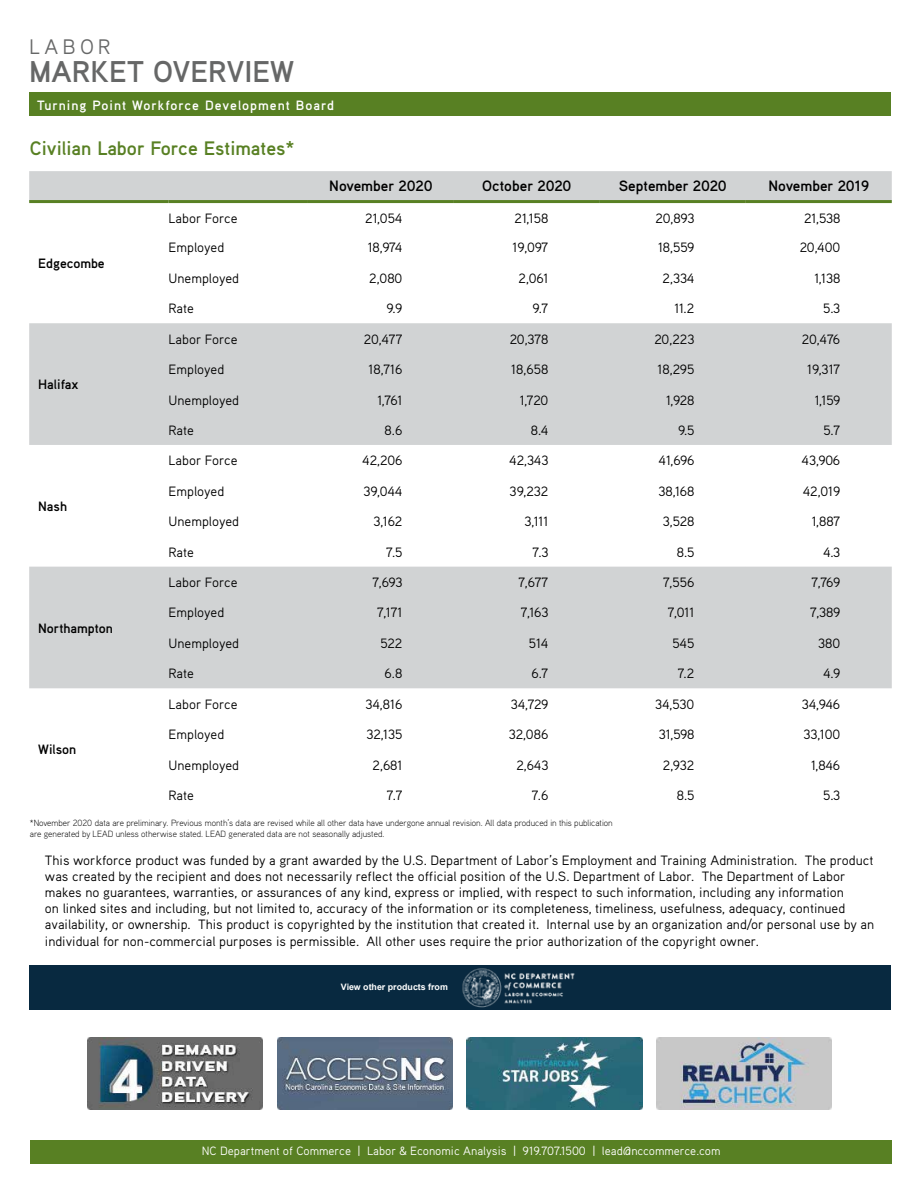
<style>
.page{position:relative;width:918px;height:1188px;background:#fff}
.page>*{position:absolute;margin:0;border:0;box-sizing:border-box;transform-origin:0 0}
.t1{font:700 30px "Aaux Pro OT";color:#666767}
.t2{font:21px "Aaux Pro OT";letter-spacing:.2em;color:#666767}
.t3{font:700 19.5px "Aaux Pro OT";color:#588023}
.t4{font:700 15px "Aaux Pro OT";color:#000}
.t5{font:13.5px/16.2px "Aaux Pro OT";color:#000}
.t6{font:700 13.5px "Aaux Pro OT";letter-spacing:.075em;color:#fff}
.t7{font:700 13.5px "Aaux Pro OT";color:#000}
.t8{font:12px "Aaux Pro OT";color:#fff}
.t9{font:300 9px/10.8px "Aaux Pro OT";color:#000}
.t10{font:700 8.85px "Arial";color:#fff}
</style>
<div class="page">
<div style="left:29px;top:93px;width:862px;height:23px;background:#588023"></div>
<svg style="left:29px;top:171px;width:863px;height:517px;fill:#d1d3d4"></svg>
<hr style="left:308px;top:200px;width:146px;height:3px;background:#588023">
<hr style="left:454px;top:200px;width:146px;height:3px;background:#588023">
<hr style="left:600px;top:200px;width:146px;height:3px;background:#588023">
<hr style="left:746px;top:200px;width:146px;height:3px;background:#588023">
<hr style="left:29px;top:200px;width:140px;height:3px;background:#588023">
<hr style="left:169px;top:200px;width:139px;height:3px;background:#588023">
<div style="left:31px;top:1140px;width:861px;height:23px;background:#588023"></div>
<div style="left:29px;top:965px;width:861px;height:45px;background:#082940"></div>
<img style="left:462px;top:968px;width:113px;height:40px">
<img style="left:467px;top:1038px;width:175px;height:71px">
<img style="left:88px;top:1038px;width:175px;height:71px">
<img style="left:277px;top:1038px;width:175px;height:71px">
<img style="left:657px;top:1038px;width:175px;height:71px">
<h2 class="t2" style="left:29px;top:33px;width:83px">LABOR</h2>
<h1 class="t1" style="left:29px;top:53px;width:267px">MARKET OVERVIEW</h1>
<p class="t6" style="left:37px;top:96px;width:298px">Turning Point Workforce Development Board</p>
<h3 class="t3" style="left:30px;top:136px;width:266px">Civilian Labor Force Estimates*</h3>
<p class="t4" style="left:329px;top:177px;width:105px">November 2020</p>
<p class="t4" style="left:482px;top:177px;width:91px">October 2020</p>
<p class="t4" style="left:619px;top:177px;width:110px">September 2020</p>
<p class="t4" style="left:768px;top:177px;width:102px">November 2019</p>
<p class="t7" style="left:38px;top:255px;width:68px">Edgecombe</p>
<p class="t7" style="left:38px;top:376px;width:42px">Halifax</p>
<p class="t7" style="left:38px;top:498px;width:30px">Nash</p>
<p class="t7" style="left:38px;top:619px;width:76px">Northampton</p>
<p class="t7" style="left:38px;top:741px;width:40px">Wilson</p>
<p class="t5" style="left:169px;top:210px;width:70px">Labor Force</p>
<p class="t5" style="left:365px;top:210px;width:39px">21,054</p>
<p class="t5" style="left:515px;top:210px;width:35px">21,158</p>
<p class="t5" style="left:656px;top:210px;width:40px">20,893</p>
<p class="t5" style="left:804px;top:210px;width:38px">21,538</p>
<p class="t5" style="left:169px;top:239px;width:57px">Employed</p>
<p class="t5" style="left:368px;top:239px;width:36px">18,974</p>
<p class="t5" style="left:513px;top:239px;width:37px">19,097</p>
<p class="t5" style="left:658px;top:239px;width:38px">18,559</p>
<p class="t5" style="left:800px;top:239px;width:42px">20,400</p>
<p class="t5" style="left:169px;top:270px;width:72px">Unemployed</p>
<p class="t5" style="left:369px;top:270px;width:35px">2,080</p>
<p class="t5" style="left:519px;top:270px;width:31px">2,061</p>
<p class="t5" style="left:663px;top:270px;width:33px">2,334</p>
<p class="t5" style="left:814px;top:270px;width:27px">1,138</p>
<p class="t5" style="left:169px;top:300px;width:27px">Rate</p>
<p class="t5" style="left:386px;top:300px;width:17px">9.9</p>
<p class="t5" style="left:533px;top:300px;width:17px">9.7</p>
<p class="t5" style="left:674px;top:300px;width:22px">11.2</p>
<p class="t5" style="left:823px;top:300px;width:19px">5.3</p>
<p class="t5" style="left:169px;top:330px;width:70px">Labor Force</p>
<p class="t5" style="left:364px;top:330px;width:40px">20,477</p>
<p class="t5" style="left:510px;top:330px;width:40px">20,378</p>
<p class="t5" style="left:654px;top:330px;width:42px">20,223</p>
<p class="t5" style="left:802px;top:330px;width:40px">20,476</p>
<p class="t5" style="left:169px;top:361px;width:57px">Employed</p>
<p class="t5" style="left:369px;top:361px;width:35px">18,716</p>
<p class="t5" style="left:511px;top:361px;width:39px">18,658</p>
<p class="t5" style="left:658px;top:361px;width:38px">18,295</p>
<p class="t5" style="left:807px;top:361px;width:35px">19,317</p>
<p class="t5" style="left:169px;top:391px;width:72px">Unemployed</p>
<p class="t5" style="left:377px;top:391px;width:27px">1,761</p>
<p class="t5" style="left:520px;top:391px;width:30px">1,720</p>
<p class="t5" style="left:666px;top:391px;width:30px">1,928</p>
<p class="t5" style="left:815px;top:391px;width:27px">1,159</p>
<p class="t5" style="left:169px;top:422px;width:27px">Rate</p>
<p class="t5" style="left:385px;top:422px;width:19px">8.6</p>
<p class="t5" style="left:531px;top:422px;width:19px">8.4</p>
<p class="t5" style="left:678px;top:422px;width:18px">9.5</p>
<p class="t5" style="left:823px;top:422px;width:18px">5.7</p>
<p class="t5" style="left:169px;top:452px;width:70px">Labor Force</p>
<p class="t5" style="left:362px;top:452px;width:42px">42,206</p>
<p class="t5" style="left:509px;top:452px;width:41px">42,343</p>
<p class="t5" style="left:659px;top:452px;width:37px">41,696</p>
<p class="t5" style="left:802px;top:452px;width:40px">43,906</p>
<p class="t5" style="left:169px;top:483px;width:57px">Employed</p>
<p class="t5" style="left:363px;top:483px;width:41px">39,044</p>
<p class="t5" style="left:510px;top:483px;width:40px">39,232</p>
<p class="t5" style="left:658px;top:483px;width:37px">38,168</p>
<p class="t5" style="left:803px;top:483px;width:39px">42,019</p>
<p class="t5" style="left:169px;top:513px;width:72px">Unemployed</p>
<p class="t5" style="left:374px;top:513px;width:30px">3,162</p>
<p class="t5" style="left:524px;top:513px;width:26px">3,111</p>
<p class="t5" style="left:663px;top:513px;width:33px">3,528</p>
<p class="t5" style="left:812px;top:513px;width:30px">1,887</p>
<p class="t5" style="left:169px;top:543px;width:27px">Rate</p>
<p class="t5" style="left:386px;top:543px;width:18px">7.5</p>
<p class="t5" style="left:533px;top:543px;width:17px">7.3</p>
<p class="t5" style="left:677px;top:543px;width:19px">8.5</p>
<p class="t5" style="left:823px;top:543px;width:19px">4.3</p>
<p class="t5" style="left:169px;top:574px;width:70px">Labor Force</p>
<p class="t5" style="left:372px;top:574px;width:32px">7,693</p>
<p class="t5" style="left:518px;top:574px;width:31px">7,677</p>
<p class="t5" style="left:663px;top:574px;width:33px">7,556</p>
<p class="t5" style="left:811px;top:574px;width:30px">7,769</p>
<p class="t5" style="left:169px;top:604px;width:57px">Employed</p>
<p class="t5" style="left:377px;top:604px;width:27px">7,171</p>
<p class="t5" style="left:521px;top:604px;width:29px">7,163</p>
<p class="t5" style="left:668px;top:604px;width:28px">7,011</p>
<p class="t5" style="left:810px;top:604px;width:32px">7,389</p>
<p class="t5" style="left:169px;top:635px;width:72px">Unemployed</p>
<p class="t5" style="left:380px;top:635px;width:24px">522</p>
<p class="t5" style="left:529px;top:635px;width:21px">514</p>
<p class="t5" style="left:672px;top:635px;width:23px">545</p>
<p class="t5" style="left:818px;top:635px;width:24px">380</p>
<p class="t5" style="left:169px;top:665px;width:27px">Rate</p>
<p class="t5" style="left:385px;top:665px;width:19px">6.8</p>
<p class="t5" style="left:531px;top:665px;width:19px">6.7</p>
<p class="t5" style="left:678px;top:665px;width:18px">7.2</p>
<p class="t5" style="left:823px;top:665px;width:19px">4.9</p>
<p class="t5" style="left:169px;top:696px;width:70px">Labor Force</p>
<p class="t5" style="left:366px;top:696px;width:38px">34,816</p>
<p class="t5" style="left:511px;top:696px;width:39px">34,729</p>
<p class="t5" style="left:655px;top:696px;width:41px">34,530</p>
<p class="t5" style="left:802px;top:696px;width:40px">34,946</p>
<p class="t5" style="left:169px;top:726px;width:57px">Employed</p>
<p class="t5" style="left:366px;top:726px;width:38px">32,135</p>
<p class="t5" style="left:509px;top:726px;width:41px">32,086</p>
<p class="t5" style="left:659px;top:726px;width:37px">31,598</p>
<p class="t5" style="left:804px;top:726px;width:38px">33,100</p>
<p class="t5" style="left:169px;top:756px;width:72px">Unemployed</p>
<p class="t5" style="left:373px;top:756px;width:31px">2,681</p>
<p class="t5" style="left:516px;top:756px;width:34px">2,643</p>
<p class="t5" style="left:663px;top:756px;width:33px">2,932</p>
<p class="t5" style="left:811px;top:756px;width:31px">1,846</p>
<p class="t5" style="left:169px;top:787px;width:27px">Rate</p>
<p class="t5" style="left:387px;top:787px;width:17px">7.7</p>
<p class="t5" style="left:532px;top:787px;width:18px">7.6</p>
<p class="t5" style="left:677px;top:787px;width:19px">8.5</p>
<p class="t5" style="left:823px;top:787px;width:19px">5.3</p>
<p class="t9" style="left:30px;top:818px;width:584px">*November 2020 data are preliminary. Previous month’s data are revised while all other data have undergone annual revision. All data produced in this publication are generated by LEAD unless otherwise stated. LEAD generated data are not seasonally adjusted.</p>
<p class="t5" style="left:45px;top:851px;width:831px">This workforce product was funded by a grant awarded by the U.S. Department of Labor’s Employment and Training Administration. The product was created by the recipient and does not necessarily reflect the official position of the U.S. Department of Labor. The Department of Labor makes no guarantees, warranties, or assurances of any kind, express or implied, with respect to such information, including any information<br>on linked sites and including, but not limited to, accuracy of the information or its completeness, timeliness, usefulness, adequacy, continued availability, or ownership. This product is copyrighted by the institution that created it. Internal use by an organization and/or personal use by an individual for non-commercial purposes is permissible. All other uses require the prior authorization of the copyright owner.</p>
<p class="t10" style="left:341px;top:981px;width:109px">View other products from</p>
<p class="t8" style="left:202px;top:1143px;width:520px">NC Department of Commerce | Labor &amp; Economic Analysis | 919.707.1500 | lead@nccommerce.com</p>
</div>
